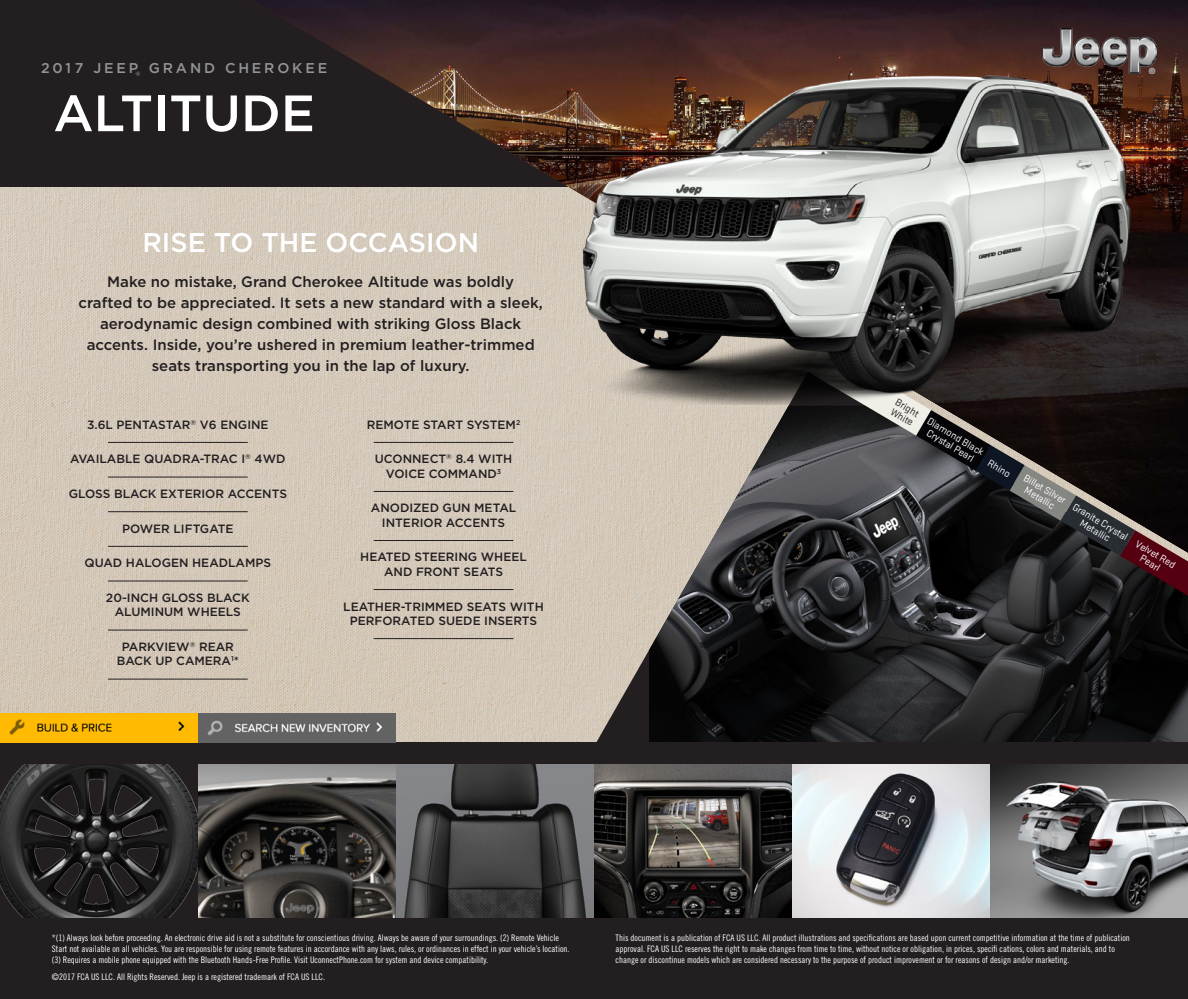
<style>
.page{position:relative;width:1188px;height:999px;background:#fff}
.page>*{position:absolute;margin:0;border:0;box-sizing:border-box;transform-origin:0 0}
.t1{font:500 51px "Gotham";color:#fff}
.t2{font:500 27px "Gotham";color:#fff}
.t3{font:500 15px/21px "Gotham";color:#231f20;text-align:center}
.t4{font:500 14.1px "Gotham";letter-spacing:.2em;color:#939598}
.t5{font:500 12px/14.4px "Gotham";color:#231f20;text-align:center}
._2018_paint{font:10.5px/10.2px "Stratum 2";color:#fff;text-align:center}
._2018_paint-2{font:10.5px "Stratum 2";color:#231f20}
.t6{font:9px/10.8px "Trade Gothic Cond Eighteen";color:#fff}
.t7{font:500 6.15px "Gotham";color:#939598}
</style>
<div class="page">
<img style="left:0;top:187px;width:594px;height:555px">
<div style="left:0;top:0;width:1188px;height:187px;background:#231f20"></div>
<svg style="left:594px;top:553px;width:55px;height:189px;background:#aaa195"></svg>
<img style="left:649px;top:553px;width:539px;height:189px">
<img style="left:252px;top:0;width:936px;height:553px">
<img style="left:706px;top:268px;width:482px;height:285px">
<hr style="left:108px;top:442px;width:140px;height:1px;background:#231f20">
<hr style="left:108px;top:477px;width:140px;height:1px;background:#231f20">
<hr style="left:108px;top:511px;width:140px;height:1px;background:#231f20">
<hr style="left:108px;top:546px;width:140px;height:1px;background:#231f20">
<hr style="left:108px;top:581px;width:140px;height:1px;background:#231f20">
<hr style="left:108px;top:630px;width:140px;height:1px;background:#231f20">
<hr style="left:108px;top:679px;width:140px;height:1px;background:#231f20">
<hr style="left:374px;top:442px;width:139px;height:1px;background:#231f20">
<hr style="left:374px;top:491px;width:139px;height:1px;background:#231f20">
<hr style="left:374px;top:540px;width:139px;height:1px;background:#231f20">
<hr style="left:374px;top:589px;width:139px;height:1px;background:#231f20">
<hr style="left:374px;top:638px;width:139px;height:1px;background:#231f20">
<img style="left:0;top:764px;width:990px;height:154px">
<svg style="left:198px;top:764px;width:198px;height:154px;background:#444240"></svg>
<svg style="left:396px;top:764px;width:198px;height:154px;background:#4d4d4e"></svg>
<img style="left:990px;top:764px;width:198px;height:154px">
<div style="left:0;top:742px;width:1188px;height:22px;background:#231f20"></div>
<div style="left:0;top:918px;width:1188px;height:81px;background:#231f20"></div>
<img style="left:0;top:714px;width:396px;height:28px">
<img style="left:1120px;top:530px;width:68px;height:66px">
<img style="left:806px;top:404px;width:126px;height:32px">
<img style="left:1010px;top:465px;width:66px;height:56px">
<img style="left:1061px;top:495px;width:74px;height:61px">
<img style="left:975px;top:445px;width:50px;height:46px">
<img style="left:916px;top:410px;width:75px;height:61px">
<img style="left:555px;top:46px;width:617px;height:358px">
<img style="left:1043px;top:28px;width:114px;height:45px">
<p class="t4" style="left:41px;top:60px;width:99px">2017 JEEP</p>
<p class="t7" style="left:136px;top:71px;width:7px">®</p>
<p class="t4" style="left:149px;top:60px;width:180px">GRAND CHEROKEE</p>
<p class="t1" style="left:53px;top:84px;width:263px">ALTITUDE</p>
<p class="t2" style="left:142px;top:227px;width:338px">RISE TO THE OCCASION</p>
<p class="t3" style="left:79px;top:270px;width:466px">Make no mistake, Grand Cherokee Altitude was boldly crafted to be appreciated. It sets a new standard with a sleek, aerodynamic design combined with striking Gloss Black accents. Inside, you’re ushered in premium leather-trimmed seats transporting you in the lap of luxury.</p>
<p class="t5" style="left:87px;top:417px;width:183px">3.6L PENTASTAR<sup>®</sup> V6 ENGINE</p>
<p class="t5" style="left:70px;top:452px;width:217px">AVAILABLE QUADRA-TRAC I<sup>®</sup> 4WD</p>
<p class="t5" style="left:69px;top:486px;width:220px">GLOSS BLACK EXTERIOR ACCENTS</p>
<p class="t5" style="left:122px;top:521px;width:113px">POWER LIFTGATE</p>
<p class="t5" style="left:84px;top:556px;width:188px">QUAD HALOGEN HEADLAMPS</p>
<p class="t5" style="left:106px;top:590px;width:145px">20-INCH GLOSS BLACK<br>ALUMINUM WHEELS</p>
<p class="t5" style="left:117px;top:639px;width:124px">PARKVIEW<sup>®</sup> REAR<br>BACK UP CAMERA<sup>1</sup>*</p>
<p class="t5" style="left:367px;top:417px;width:155px">REMOTE START SYSTEM<sup>2</sup></p>
<p class="t5" style="left:375px;top:452px;width:139px">UCONNECT<sup>®</sup> 8.4 WITH<br>VOICE COMMAND<sup>3</sup></p>
<p class="t5" style="left:371px;top:501px;width:147px">ANODIZED GUN METAL<br>INTERIOR ACCENTS</p>
<p class="t5" style="left:360px;top:550px;width:168px">HEATED STEERING WHEEL<br>AND FRONT SEATS</p>
<p class="t5" style="left:343px;top:599px;width:202px">LEATHER-TRIMMED SEATS WITH<br>PERFORATED SUEDE INSERTS</p>
<p class="_2018_paint-2" style="left:900px;top:395px;width:27px;rotate:31deg">Bright</p>
<p class="_2018_paint-2" style="left:895px;top:405px;width:26px;rotate:31deg">White</p>
<p class="_2018_paint" style="left:931px;top:415px;width:66px;rotate:31deg">Diamond Black</p>
<p class="_2018_paint" style="left:930px;top:427px;width:55px;rotate:31deg">Crystal Pearl</p>
<p class="_2018_paint" style="left:992px;top:457px;width:26px;rotate:31deg">Rhino</p>
<p class="_2018_paint" style="left:1028px;top:472px;width:49px;rotate:31deg">Billet Silver</p>
<p class="_2018_paint" style="left:1028px;top:484px;width:35px;rotate:31deg">Metallic</p>
<p class="_2018_paint" style="left:1077px;top:501px;width:64px;rotate:31deg">Granite Crystal</p>
<p class="_2018_paint" style="left:1084px;top:517px;width:35px;rotate:31deg">Metallic</p>
<p class="_2018_paint" style="left:1139px;top:538px;width:47px;rotate:31deg">Velvet Red<br>Pearl</p>
<p class="t6" style="left:52px;top:932px;width:519px">*(1) Always look before proceeding. An electronic drive aid is not a substitute for conscientious driving. Always be aware of your surroundings. (2) Remote Vehicle<br>Start not available on all vehicles. You are responsible for using remote features in accordance with any laws, rules, or ordinances in effect in your vehicle’s location. (3) Requires a mobile phone equipped with the Bluetooth Hands-Free Profile. Visit UconnectPhone.com for system and device compatibility.</p>
<p class="t6" style="left:52px;top:972px;width:275px">©2017 FCA US LLC. All Rights Reserved. Jeep is a registered trademark of FCA US LLC.</p>
<p class="t6" style="left:616px;top:932px;width:516px">This document is a publication of FCA US LLC. All product illustrations and specifications are based upon current competitive information at the time of publication approval. FCA US LLC reserves the right to make changes from time to time, without notice or obligation, in prices, specifi cations, colors and materials, and to change or discontinue models which are considered necessary to the purpose of product improvement or for reasons of design and/or marketing.</p>
</div>
